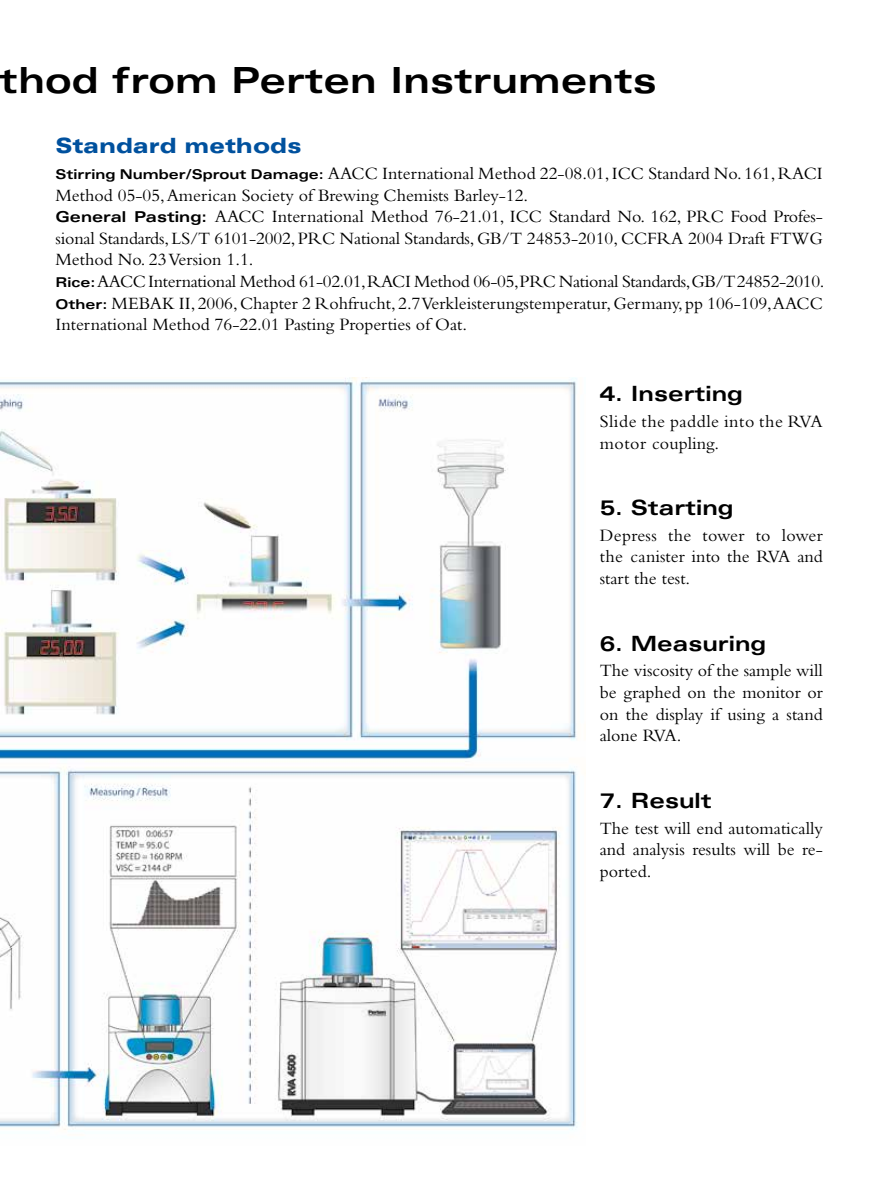
<style>
.page{position:relative;width:893px;height:1191px;background:#fff}
.page>*{position:absolute;margin:0;border:0;box-sizing:border-box;transform-origin:0 0}
.t1{font:700 expanded 36px "Univers";color:#000}
.t2{font:700 expanded 21px "Univers";color:#000}
.t3{font:900 expanded 21px "Univers";color:#00519e}
.t4{font:18px/21.6px "Bembo";color:#000;text-align:justify}
.t5{font:18px/21.6px "Bembo";letter-spacing:.03em;color:#000}
.s1{font-family:"Univers";font-weight:700;font-stretch:expanded;font-size:13.5px}
.s2{font-family:"Univers";font-weight:700;font-stretch:expanded;font-size:15px}
</style>
<div class="page">
<img style="left:0;top:377px;width:578px;height:753px">
<h1 class="t1" style="left:0;top:60px;width:658px">thod from Perten Instruments</h1>
<p class="t3" style="left:55px;top:133px;width:247px">Standard methods</p>
<p class="t4" style="left:55px;top:162px;width:771px;text-align:left"><span class="s1">Stirring Number/Sprout Damage:</span> AACC International Method 22-08.01, ICC Standard No. 161, RACI Method 05-05, American Society of Brewing Chemists Barley-12.<br><span class="s2">General Pasting:</span> AACC International Method 76-21.01, ICC Standard No. 162, PRC Food Profes&shy;sional Standards, LS/T 6101-2002, PRC National Standards, GB/T 24853-2010, CCFRA 2004 Draft FTWG Method No. 23 Version 1.1.<br><span class="s1">Rice:</span> AACC International Method 61-02.01, RACI Method 06-05,PRC National Standards,GB/T 24852-2010.<br><span class="s1">Other:</span> MEBAK II, 2006, Chapter 2 Rohfrucht, 2.7 Verkleisterungstemperatur, Germany, pp 106-109,AACC International Method 76-22.01 Pasting Properties of Oat.</p>
<p class="t2" style="left:600px;top:382px;width:145px">4. Inserting</p>
<p class="t5" style="left:600px;top:410px;width:225px">Slide the paddle into the RVA motor coupling.</p>
<p class="t2" style="left:600px;top:495px;width:135px">5. Starting</p>
<p class="t4" style="left:600px;top:524px;width:225px">Depress the tower to lower the canister into the RVA and start the test.</p>
<p class="t2" style="left:600px;top:631px;width:168px">6. Measuring</p>
<p class="t4" style="left:600px;top:659px;width:225px">The viscosity of the sample will be graphed on the monitor or on the display if using a stand alone RVA.</p>
<p class="t2" style="left:600px;top:788px;width:113px">7. Result</p>
<p class="t4" style="left:600px;top:816px;width:225px">The test will end automatically and analysis results will be re&shy;ported.</p>
</div>
